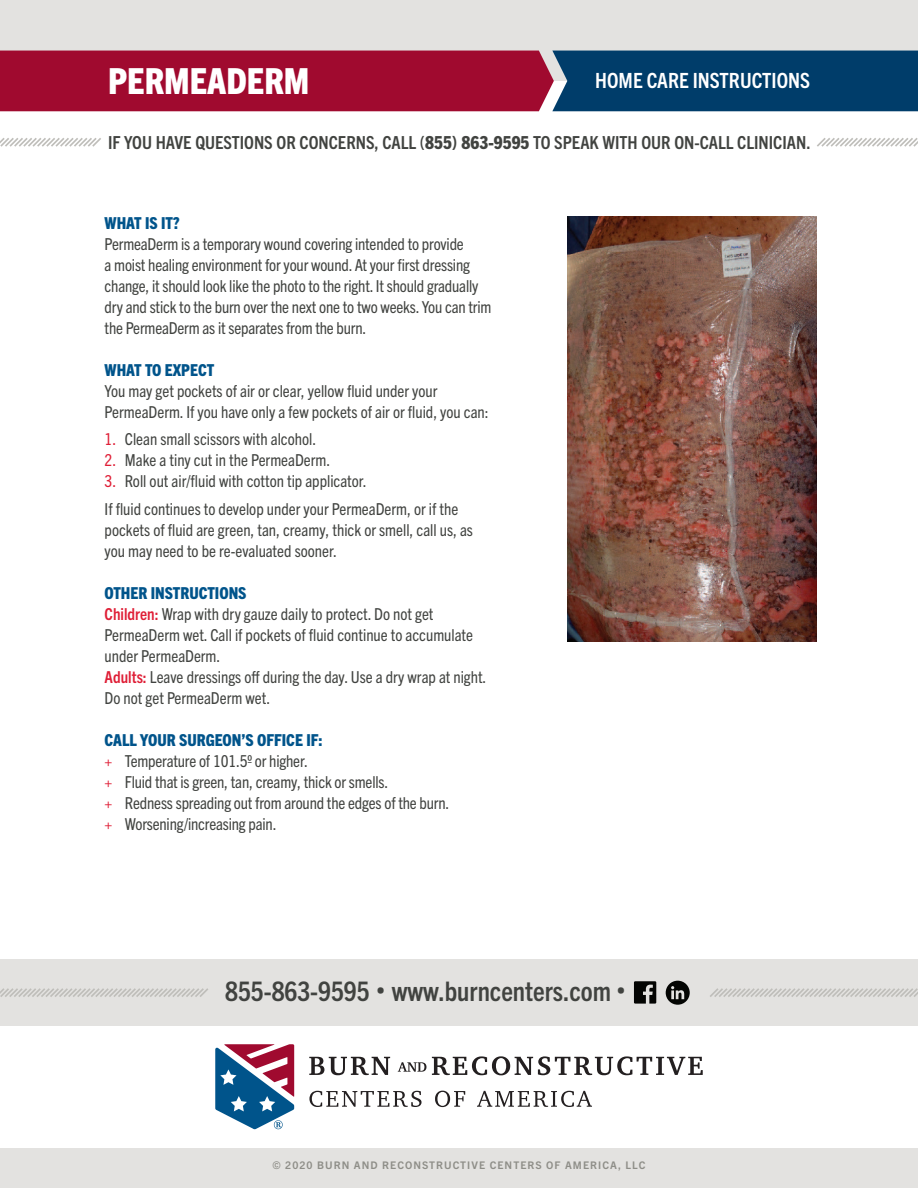
<style>
.page{position:relative;width:918px;height:1188px;background:#e3e2e0}
.page>*{position:absolute;margin:0;border:0;box-sizing:border-box;transform-origin:0 0}
.t1{font:800 condensed 36px "Trade Gothic Next LT Pro";color:#fff}
.t2{font:700 condensed 27px "Trade Gothic Next LT Pro";color:#414340}
.t3{font:700 condensed 21px "Trade Gothic Next LT Pro";color:#fff}
.t4{font:700 condensed 18px "Trade Gothic Next LT Pro";color:#414340}
.t5{font:condensed 16.5px/21px "Trade Gothic Next LT Pro";color:#414340}
.t6{font:800 condensed 16.5px "Trade Gothic Next LT Pro";color:#00548b}
.t7{font:700 10.5px "Trade Gothic Next LT Pro";letter-spacing:.1em;color:#8e8e88}
.s1{font-weight:800}
.s2{color:#df1e36}
.s3{font-weight:700;color:#df1e36}
.s4{font-family:"Oswald";font-weight:400;font-stretch:normal}
</style>
<div class="page">
<div style="left:0;top:81px;width:918px;height:877px;background:#fff"></div>
<svg style="left:0;top:51px;width:918px;height:60px;background:#622148"></svg>
<svg style="left:0;top:138px;width:101px;height:9px"></svg>
<svg style="left:0;top:988px;width:208px;height:9px"></svg>
<svg style="left:710px;top:988px;width:208px;height:9px"></svg>
<svg style="left:817px;top:138px;width:101px;height:9px"></svg>
<div style="left:0;top:1026px;width:918px;height:122px;background:#fff"></div>
<svg style="left:634px;top:981px;width:22px;height:23px"></svg>
<svg style="left:666px;top:981px;width:24px;height:24px"></svg>
<img style="left:567px;top:217px;width:250px;height:425px">
<svg style="left:309px;top:1057px;width:81px;height:18px"></svg>
<svg style="left:398px;top:1062px;width:28px;height:10px"></svg>
<svg style="left:432px;top:1056px;width:271px;height:19px"></svg>
<svg style="left:309px;top:1091px;width:113px;height:16px"></svg>
<svg style="left:435px;top:1091px;width:30px;height:16px"></svg>
<svg style="left:477px;top:1091px;width:115px;height:16px"></svg>
<svg style="left:215px;top:1044px;width:79px;height:85px"></svg>
<p class="t1" style="left:108px;top:56px;width:203px">PERMEADERM</p>
<p class="t3" style="left:595px;top:66px;width:216px">HOME CARE INSTRUCTIONS</p>
<p class="t4" style="left:108px;top:130px;width:704px">IF YOU HAVE QUESTIONS OR CONCERNS, CALL (<span class="s1">855) 863-9595</span> TO SPEAK WITH OUR ON-CALL CLINICIAN.</p>
<p class="t6" style="left:105px;top:212px;width:77px">WHAT IS IT?</p>
<p class="t5" style="left:105px;top:232px;width:388px">PermeaDerm is a temporary wound covering intended to provide<br>a moist healing environment for your wound. At your first dressing change, it should look like the photo to the right. It should gradually dry and stick to the burn over the next one to two weeks. You can trim the PermeaDerm as it separates from the burn.</p>
<p class="t6" style="left:105px;top:359px;width:111px">WHAT TO EXPECT</p>
<p class="t5" style="left:105px;top:379px;width:334px">You may get pockets of air or clear, yellow fluid under your</p>
<p class="t5" style="left:105px;top:400px;width:386px">PermeaDerm. If you have only a few pockets of air or fluid, you can:</p>
<p class="t5" style="left:105px;top:428px;width:213px"><span class="s2">1.</span> Clean small scissors with alcohol.</p>
<p class="t5" style="left:105px;top:449px;width:227px"><span class="s2">2.</span> Make a tiny cut in the PermeaDerm.</p>
<p class="t5" style="left:105px;top:470px;width:264px"><span class="s2">3.</span> Roll out air/fluid with cotton tip applicator.</p>
<p class="t5" style="left:105px;top:498px;width:370px">If fluid continues to develop under your PermeaDerm, or if the pockets of fluid are green, tan, creamy, thick or smell, call us, as</p>
<p class="t5" style="left:105px;top:540px;width:234px">you may need to be re-evaluated sooner.</p>
<p class="t6" style="left:105px;top:582px;width:143px">OTHER INSTRUCTIONS</p>
<p class="t5" style="left:105px;top:603px;width:370px"><span class="s3">Children:</span> Wrap with dry gauze daily to protect. Do not get<br>PermeaDerm wet. Call if pockets of fluid continue to accumulate under PermeaDerm.</p>
<p class="t5" style="left:105px;top:666px;width:383px"><span class="s3">Adults:</span> Leave dressings off during the day. Use a dry wrap at night.</p>
<p class="t5" style="left:105px;top:687px;width:167px">Do not get PermeaDerm wet.</p>
<p class="t6" style="left:105px;top:729px;width:219px">CALL YOUR SURGEON’S OFFICE IF:</p>
<p class="t5" style="left:105px;top:750px;width:205px"><span class="s2">+</span> Temperature of 101.5º or higher.</p>
<p class="t5" style="left:105px;top:771px;width:285px"><span class="s2">+</span> Fluid that is green, tan, creamy, thick or smells.</p>
<p class="t5" style="left:105px;top:792px;width:346px"><span class="s2">+</span> Redness spreading out from around the edges of the burn.</p>
<p class="t5" style="left:105px;top:813px;width:173px"><span class="s2">+</span> Worsening/increasing pain.</p>
<h2 class="t2" style="left:225px;top:973px;width:402px">855-863-9595 <span class="s4">•</span> www.burncenters.com <span class="s4">•</span></h2>
<p class="t7" style="left:272px;top:1158px;width:375px">© 2020 BURN AND RECONSTRUCTIVE CENTERS OF AMERICA, LLC</p>
</div>
